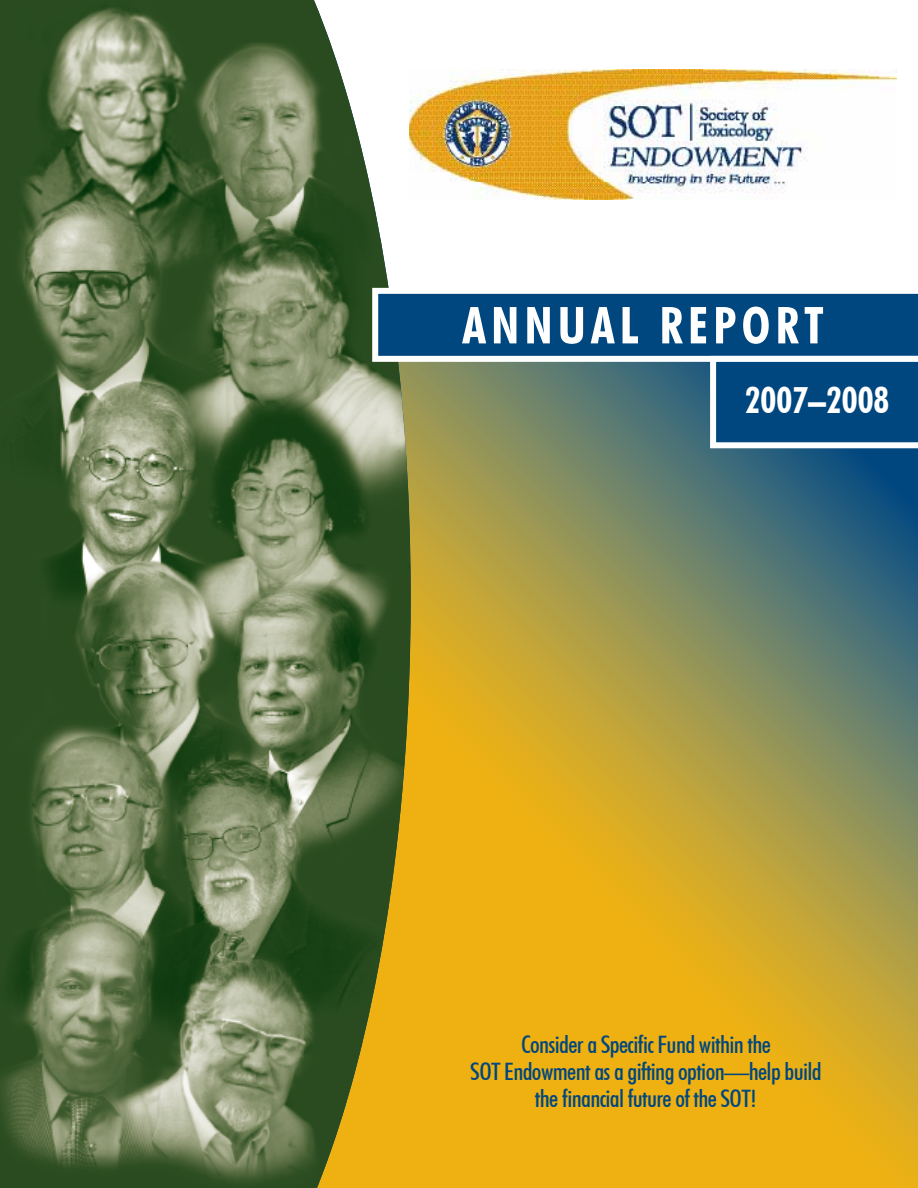
<style>
.page{position:relative;width:918px;height:1188px;background:#fff}
.page>*{position:absolute;margin:0;border:0;box-sizing:border-box;transform-origin:0 0}
.t1{font:700 condensed 51px "Futura BT";letter-spacing:.1em;color:#fff}
.t2{font:700 condensed 36px "Futura BT";color:#fff}
.t3{font:500 condensed 24px/27px "Futura BT";letter-spacing:-.025em;color:#00467f;text-align:center;scale:1.05 1}
</style>
<div class="page">
<svg style="left:411px;top:448px;width:507px;height:740px;background:#b89e37"></svg>
<img style="left:411px;top:69px;width:486px;height:131px">
<img style="left:0;top:0;width:411px;height:1188px">
<svg style="left:372px;top:288px;width:546px;height:160px;background:#406e86"></svg>
<h1 class="t1" style="left:462px;top:294px;width:363px">ANNUAL REPORT</h1>
<h2 class="t2" style="left:745px;top:378px;width:146px">2007–2008</h2>
<p class="t3" style="left:470px;top:1031px;width:336px">Consider a Specific Fund within the<br>SOT Endowment as a gifting option—help build the financial future of the SOT!</p>
</div>
